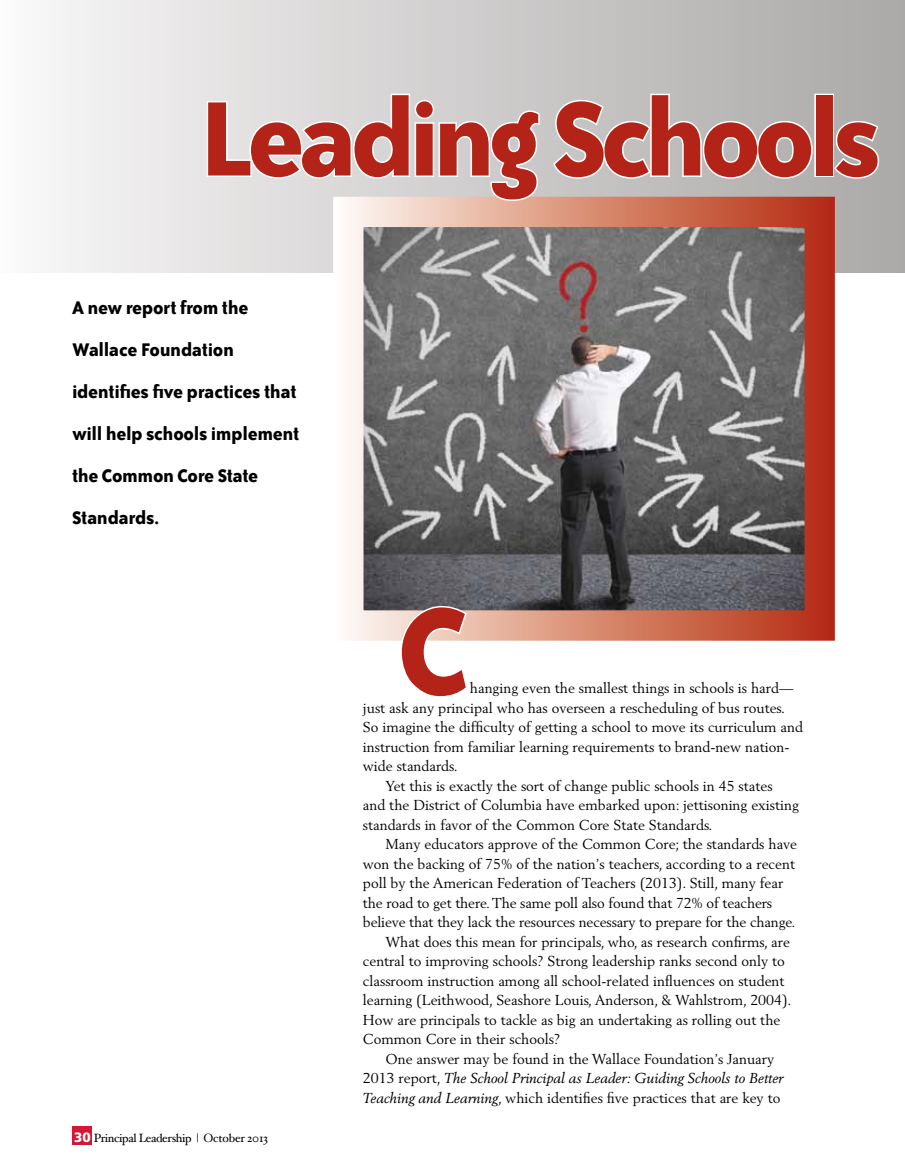
<style>
.page{position:relative;width:905px;height:1175px;background:#fff}
.page>*{position:absolute;margin:0;border:0;box-sizing:border-box;transform-origin:0 0}
.t1{font:700 141px "Bailey Sans ITC";color:#b32317}
.t2{font:700 121.5px "Bailey Sans ITC";letter-spacing:-.06em;color:#b32317}
.t3{font:700 21px/42px "Bailey Sans ITC";letter-spacing:-.015em;color:#000}
.t4{font:14.25px "Berling LT";color:#000}
.t5{font:italic 14.25px "Berling LT";color:#000}
.t6{font:12px "Hoefler Text";letter-spacing:-.03em;color:#000}
.s1{font-family:"Frutiger LT";font-weight:900;font-size:13.5px;color:#fff}
.s2{font-style:normal}
.s3{font-style:italic}
</style>
<div class="page">
<div style="left:72px;top:1126px;width:20px;height:18px;background:#d71635"></div>
<div style="left:0;top:0;width:904px;height:272px;background:linear-gradient(to right,#f9f8f8,#aba7a6)"></div>
<img style="left:364px;top:228px;width:439px;height:381px">
<div style="left:333px;top:197px;width:501px;height:443px;border:30px solid #fff"></div>
<svg style="left:205px;top:92px;width:336px;height:110px"></svg>
<svg style="left:551px;top:92px;width:263px;height:88px;background:#c8c6c6"></svg>
<div style="left:814px;top:94px;width:19px;height:83px;border:3px solid #fff"></div>
<svg style="left:832px;top:119px;width:48px;height:61px"></svg>
<svg style="left:399px;top:604px;width:71px;height:37px;background:#ddc7be"></svg>
<h2 class="t2" style="left:198px;top:73px;width:685px">Leading Schools</h2>
<h3 class="t3" style="left:72px;top:286px;width:229px">A new report from the<br>Wallace Foundation identifies five practices that will help schools implement the Common Core State<br>Standards.</h3>
<p class="t6" style="left:74px;top:1130px;width:195px"><span class="s1">30</span> Principal Leadership | October 2013</p>
<h1 class="t1" style="left:398px;top:575px;width:72px">C</h1>
<p class="t4" style="left:470px;top:679px;width:325px">hanging even the smallest things in schools is hard—</p>
<p class="t4" style="left:363px;top:699px;width:424px">just ask any principal who has overseen a rescheduling of bus routes.</p>
<p class="t4" style="left:363px;top:718px;width:441px">So imagine the difficulty of getting a school to move its curriculum and</p>
<p class="t4" style="left:363px;top:738px;width:428px">instruction from familiar learning requirements to brand-new nation-</p>
<p class="t4" style="left:363px;top:757px;width:96px">wide standards.</p>
<p class="t4" style="left:385px;top:777px;width:389px">Yet this is exactly the sort of change public schools in 45 states</p>
<p class="t4" style="left:363px;top:796px;width:437px">and the District of Columbia have embarked upon: jettisoning existing</p>
<p class="t4" style="left:363px;top:816px;width:351px">standards in favor of the Common Core State Standards.</p>
<p class="t4" style="left:385px;top:835px;width:413px">Many educators approve of the Common Core; the standards have</p>
<p class="t4" style="left:363px;top:855px;width:433px">won the backing of 75% of the nation’s teachers, according to a recent</p>
<p class="t4" style="left:363px;top:874px;width:422px">poll by the American Federation of Teachers (2013). Still, many fear</p>
<p class="t4" style="left:363px;top:894px;width:411px">the road to get there. The same poll also found that 72% of teachers</p>
<p class="t4" style="left:363px;top:913px;width:434px">believe that they lack the resources necessary to prepare for the change.</p>
<p class="t4" style="left:385px;top:933px;width:406px">What does this mean for principals, who, as research confirms, are</p>
<p class="t4" style="left:363px;top:952px;width:423px">central to improving schools? Strong leadership ranks second only to</p>
<p class="t4" style="left:363px;top:972px;width:423px">classroom instruction among all school-related influences on student</p>
<p class="t4" style="left:363px;top:991px;width:430px">learning (Leithwood, Seashore Louis, Anderson, &amp; Wahlstrom, 2004).</p>
<p class="t4" style="left:363px;top:1011px;width:419px">How are principals to tackle as big an undertaking as rolling out the</p>
<p class="t4" style="left:363px;top:1030px;width:199px">Common Core in their schools?</p>
<p class="t4" style="left:385px;top:1050px;width:390px">One answer may be found in the Wallace Foundation’s January</p>
<p class="t5" style="left:363px;top:1069px;width:422px"><span class="s2">2013 report,</span> The School Principal as Leader: Guiding Schools to Better</p>
<p class="t4" style="left:363px;top:1089px;width:419px"><span class="s3">Teaching and Learning</span>, which identifies five practices that are key to</p>
</div>
